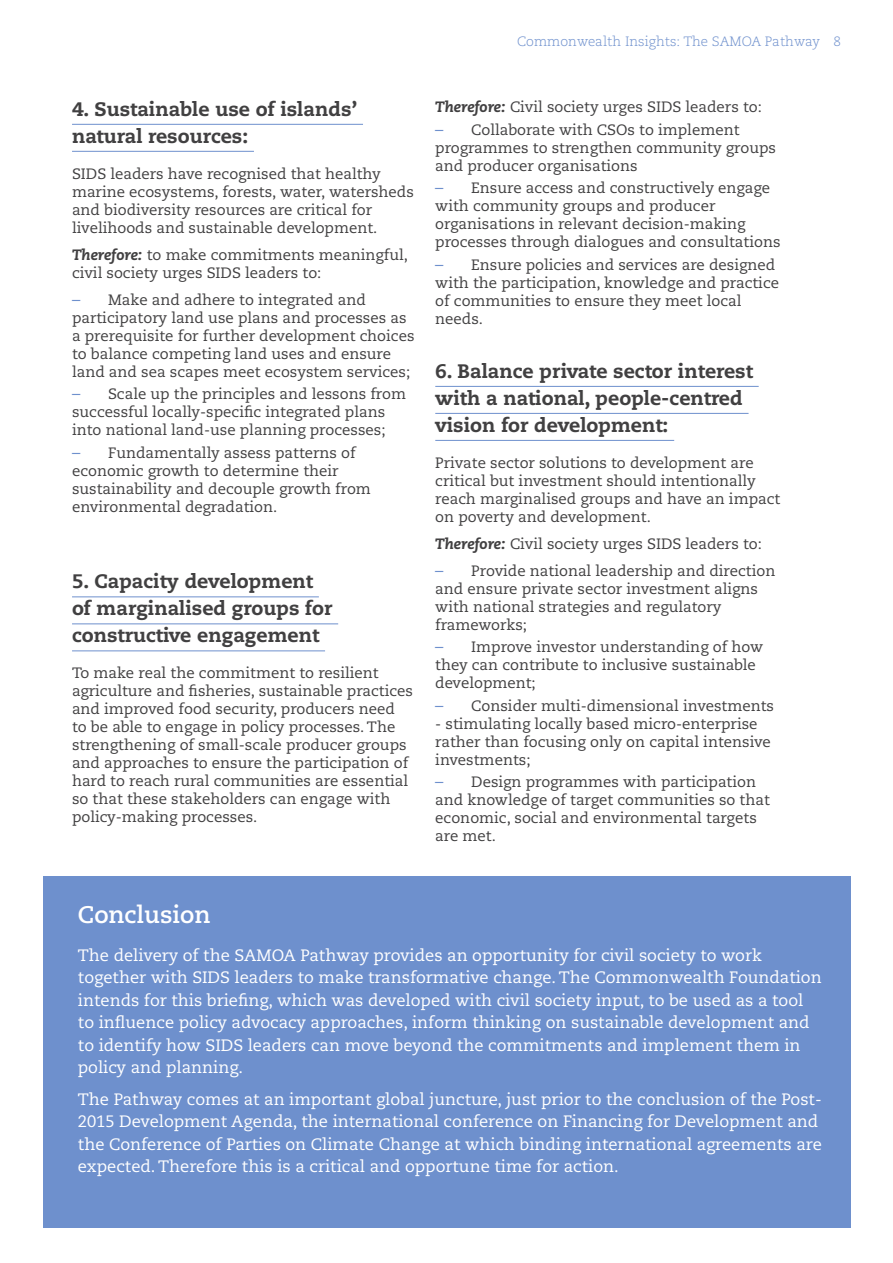
<style>
.page{position:relative;width:893px;height:1263px;background:#fff}
.page>*{position:absolute;margin:0;border:0;box-sizing:border-box;transform-origin:0 0}
.t1{font:700 24px "Caecilia LT Std";color:#fff}
.t2{font:800 19.5px/27px "Caecilia LT Std";color:#414041}
.t3{font:16.5px/22.5px "Caecilia LT Std";color:#fff}
.t4{font:15px/18px "Caecilia LT Std";color:#414041}
.t5{font:300 13.5px "Caecilia LT Std";color:#6e90cd}
.s1{font-weight:800;font-style:italic}
.s2{font-size:16.5px;color:#6e90cd}
</style>
<div class="page">
<hr style="left:72px;top:124px;width:291px;height:1px;background:#6e90cd">
<hr style="left:72px;top:151px;width:182px;height:1px;background:#6e90cd">
<hr style="left:72px;top:596px;width:247px;height:1px;background:#6e90cd">
<hr style="left:72px;top:623px;width:266px;height:1px;background:#6e90cd">
<hr style="left:72px;top:650px;width:253px;height:1px;background:#6e90cd">
<hr style="left:435px;top:386px;width:324px;height:1px;background:#6e90cd">
<hr style="left:435px;top:413px;width:313px;height:1px;background:#6e90cd">
<hr style="left:435px;top:440px;width:239px;height:1px;background:#6e90cd">
<div style="left:43px;top:876px;width:807px;height:352px;background:#6e90cd"></div>
<h2 class="t2" style="left:72px;top:96px;width:287px">4. Sustainable use of islands’ natural resources:</h2>
<p class="t4" style="left:72px;top:165px;width:343px">SIDS leaders have recognised that healthy marine ecosystems, forests, water, watersheds and biodiversity resources are critical for livelihoods and sustainable development.</p>
<p class="t4" style="left:72px;top:246px;width:337px"><span class="s1">Therefore:</span> to make commitments meaningful, civil society urges SIDS leaders to:</p>
<p class="t4" style="left:72px;top:291px;width:344px"><span class="s2">–</span> Make and adhere to integrated and participatory land use plans and processes as a prerequisite for further development choices to balance competing land uses and ensure land and sea scapes meet ecosystem services;</p>
<p class="t4" style="left:72px;top:385px;width:335px"><span class="s2">–</span> Scale up the principles and lessons from successful locally-specific integrated plans into national land-use planning processes;</p>
<p class="t4" style="left:72px;top:444px;width:300px"><span class="s2">–</span> Fundamentally assess patterns of economic growth to determine their sustainability and decouple growth from environmental degradation.</p>
<h2 class="t2" style="left:72px;top:568px;width:262px">5. Capacity development of marginalised groups for constructive engagement</h2>
<p class="t4" style="left:72px;top:664px;width:342px">To make real the commitment to resilient agriculture and fisheries, sustainable practices and improved food security, producers need to be able to engage in policy processes. The strengthening of small-scale producer groups and approaches to ensure the participation of hard to reach rural communities are essential so that these stakeholders can engage with policy-making processes.</p>
<p class="t5" style="left:517px;top:33px;width:325px">Commonwealth Insights: The SAMOA Pathway 8</p>
<p class="t4" style="left:435px;top:98px;width:328px"><span class="s1">Therefore:</span> Civil society urges SIDS leaders to:</p>
<p class="t4" style="left:435px;top:121px;width:342px"><span class="s2">–</span> Collaborate with CSOs to implement programmes to strengthen community groups and producer organisations</p>
<p class="t4" style="left:435px;top:179px;width:347px"><span class="s2">–</span> Ensure access and constructively engage with community groups and producer organisations in relevant decision-making processes through dialogues and consultations</p>
<p class="t4" style="left:435px;top:256px;width:345px"><span class="s2">–</span> Ensure policies and services are designed with the participation, knowledge and practice of communities to ensure they meet local needs.</p>
<h2 class="t2" style="left:435px;top:358px;width:319px">6. Balance private sector interest with a national, people-centred vision for development:</h2>
<p class="t4" style="left:435px;top:454px;width:347px">Private sector solutions to development are critical but investment should intentionally reach marginalised groups and have an impact on poverty and development.</p>
<p class="t4" style="left:435px;top:535px;width:328px"><span class="s1">Therefore:</span> Civil society urges SIDS leaders to:</p>
<p class="t4" style="left:435px;top:562px;width:342px"><span class="s2">–</span> Provide national leadership and direction and ensure private sector investment aligns with national strategies and regulatory frameworks;</p>
<p class="t4" style="left:435px;top:638px;width:329px"><span class="s2">–</span> Improve investor understanding of how they can contribute to inclusive sustainable development;</p>
<p class="t4" style="left:435px;top:697px;width:340px"><span class="s2">–</span> Consider multi-dimensional investments</p>
<p class="t4" style="left:435px;top:715px;width:337px">- stimulating locally based micro-enterprise rather than focusing only on capital intensive investments;</p>
<p class="t4" style="left:435px;top:773px;width:336px"><span class="s2">–</span> Design programmes with participation and knowledge of target communities so that economic, social and environmental targets are met.</p>
<h1 class="t1" style="left:78px;top:901px;width:134px">Conclusion</h1>
<p class="t3" style="left:78px;top:944px;width:745px">The delivery of the SAMOA Pathway provides an opportunity for civil society to work together with SIDS leaders to make transformative change. The Commonwealth Foundation intends for this briefing, which was developed with civil society input, to be used as a tool to influence policy advocacy approaches, inform thinking on sustainable development and to identify how SIDS leaders can move beyond the commitments and implement them in policy and planning.</p>
<p class="t3" style="left:78px;top:1088px;width:745px">The Pathway comes at an important global juncture, just prior to the conclusion of the Post-2015 Development Agenda, the international conference on Financing for Development and the Conference of Parties on Climate Change at which binding international agreements are expected. Therefore this is a critical and opportune time for action.</p>
</div>
